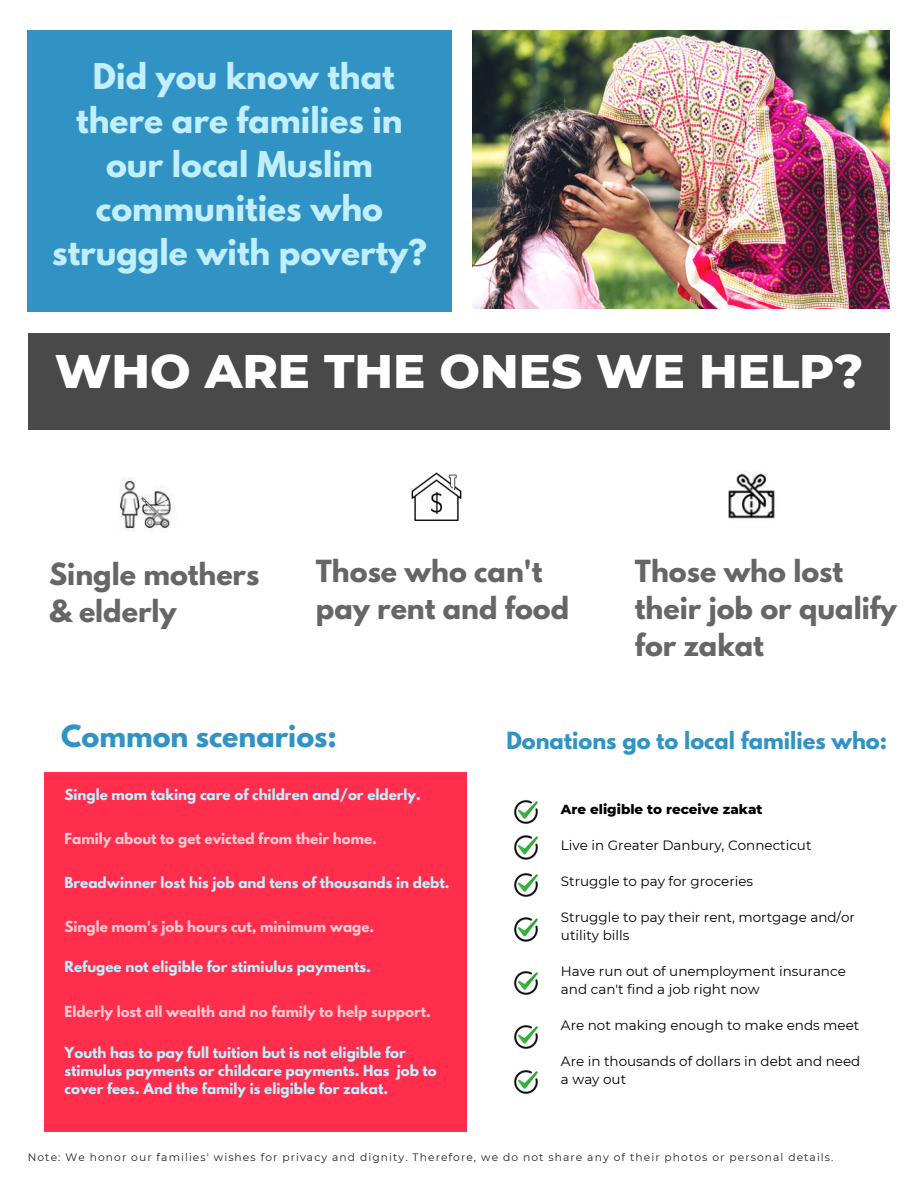
<style>
.page{position:relative;width:918px;height:1188px;background:#fff}
.page>*{position:absolute;margin:0;border:0;box-sizing:border-box;transform-origin:0 0}
.t1{font:800 48px "Montserrat";color:#fff}
.t2{font:700 31.5px/43.8px "League Spartan";color:#c1efff;text-align:center}
.t3{font:700 27px/37.2px "League Spartan";color:#666}
.t4{font:700 27px "League Spartan";color:#3193c4}
.t5{font:700 21px "League Spartan";color:#3193c4}
.t6{font:700 13.5px/18px "League Spartan";color:#c1efff}
.t7{font:13.5px/18px "Montserrat";color:#000}
.t8{font:700 13.5px "League Spartan";color:#ffc7cf}
.t9{font:800 13.5px "Montserrat";color:#000}
.t10{font:10.65px "Montserrat";letter-spacing:.1em;color:#222}
</style>
<div class="page">
<div style="left:28px;top:30px;width:424px;height:282px;background:#3193c4"></div>
<div style="left:44px;top:772px;width:423px;height:360px;background:#ff2e4c"></div>
<div style="left:28px;top:333px;width:862px;height:97px;background:#494949"></div>
<img style="left:472px;top:30px;width:418px;height:278px">
<img style="left:119px;top:477px;width:55px;height:54px">
<img style="left:411px;top:472px;width:51px;height:49px">
<img style="left:728px;top:472px;width:47px;height:47px">
<img style="left:514px;top:800px;width:24px;height:24px">
<img style="left:514px;top:835px;width:24px;height:25px">
<img style="left:514px;top:873px;width:24px;height:24px">
<img style="left:514px;top:917px;width:24px;height:25px">
<img style="left:514px;top:971px;width:24px;height:24px">
<img style="left:514px;top:1025px;width:24px;height:24px">
<img style="left:514px;top:1070px;width:24px;height:24px">
<p class="t2" style="left:52px;top:58px;width:376px">Did you know that there are families in our local Muslim communities who struggle with poverty?</p>
<p class="t1" style="left:55px;top:342px;width:810px">WHO ARE THE ONES WE HELP?</p>
<p class="t3" style="left:49px;top:559px;width:212px">Single mothers &amp; elderly</p>
<p class="t3" style="left:316px;top:556px;width:255px">Those who can't pay rent and food</p>
<p class="t3" style="left:635px;top:556px;width:264px">Those who lost their job or qualify for zakat</p>
<p class="t4" style="left:61px;top:723px;width:277px">Common scenarios:</p>
<p class="t6" style="left:65px;top:787px;width:358px">Single mom taking care of children and/or elderly.</p>
<p class="t8" style="left:65px;top:832px;width:314px">Family about to get evicted from their home.</p>
<p class="t6" style="left:65px;top:875px;width:386px">Breadwinner lost his job and tens of thousands in debt.</p>
<p class="t8" style="left:65px;top:920px;width:311px">Single mom's job hours cut, minimum wage.</p>
<p class="t6" style="left:65px;top:960px;width:308px">Refugee not eligible for stimiulus payments.</p>
<p class="t8" style="left:65px;top:1005px;width:368px">Elderly lost all wealth and no family to help support.</p>
<p class="t6" style="left:65px;top:1045px;width:374px">Youth has to pay full tuition but is not eligible for stimulus payments or childcare payments. Has job to cover fees. And the family is eligible for zakat.</p>
<p class="t5" style="left:506px;top:730px;width:382px">Donations go to local families who:</p>
<p class="t9" style="left:561px;top:801px;width:203px">Are eligible to receive zakat</p>
<p class="t7" style="left:561px;top:836px;width:252px">Live in Greater Danbury, Connecticut</p>
<p class="t7" style="left:561px;top:872px;width:194px">Struggle to pay for groceries</p>
<p class="t7" style="left:561px;top:908px;width:296px">Struggle to pay their rent, mortgage and/or utility bills</p>
<p class="t7" style="left:561px;top:962px;width:286px">Have run out of unemployment insurance and can't find a job right now</p>
<p class="t7" style="left:561px;top:1016px;width:300px">Are not making enough to make ends meet</p>
<p class="t7" style="left:561px;top:1052px;width:301px">Are in thousands of dollars in debt and need a way out</p>
<p class="t10" style="left:28px;top:1150px;width:807px">Note: We honor our families' wishes for privacy and dignity. Therefore, we do not share any of their photos or personal details.</p>
</div>
